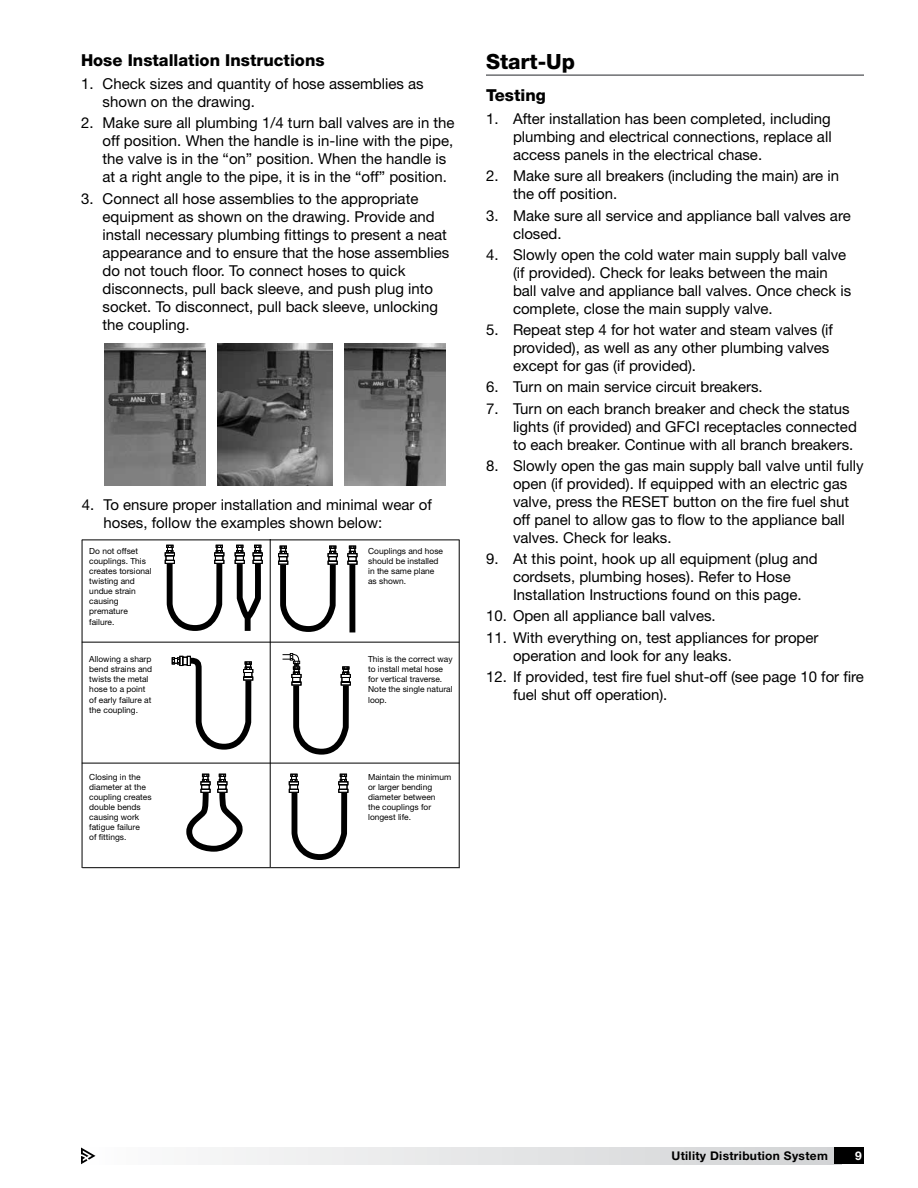
<style>
.page{position:relative;width:918px;height:1188px;background:#fff}
.page>*{position:absolute;margin:0;border:0;box-sizing:border-box;transform-origin:0 0}
.t1{font:800 21px "Helvetica Neue LT Std";color:#000}
.t2{font:800 16.5px "Helvetica Neue LT Std";color:#000}
.t3{font:15px/18px "Helvetica Neue LT Std";color:#000}
.t4{font:700 12px "Helvetica Neue LT Std";letter-spacing:.025em;color:#000}
.t5{font:700 12px "Helvetica Neue LT Std";color:#fff}
.t6{font:8.4px/10.1px "Helvetica Neue LT Std";color:#000}
</style>
<div class="page">
<div style="left:81px;top:1148px;width:760px;height:16px;background:linear-gradient(to right,#fcfcfd,#d1d3d4)"></div>
<div style="left:834px;top:1148px;width:30px;height:16px;background:#000"></div>
<svg style="left:81px;top:1148px;width:15px;height:16px"></svg>
<svg style="left:347px;top:546px;width:11px;height:19px"></svg>
<svg style="left:278px;top:546px;width:60px;height:86px"></svg>
<svg style="left:283px;top:653px;width:68px;height:102px"></svg>
<svg style="left:289px;top:774px;width:60px;height:86px"></svg>
<div style="left:349px;top:567px;width:6px;height:63px;background:#000"></div>
<svg style="left:164px;top:545px;width:100px;height:205px"></svg>
<div style="left:245px;top:615px;width:6px;height:16px;background:#000"></div>
<svg style="left:186px;top:774px;width:57px;height:78px"></svg>
<hr style="left:82px;top:540px;width:378px;height:1px;background:#000">
<hr style="left:82px;top:642px;width:377px;height:1px;background:#000">
<hr style="left:82px;top:763px;width:378px;height:1px;background:#000">
<hr style="left:82px;top:867px;width:378px;height:1px;background:#000">
<hr style="left:459px;top:540px;width:1px;height:327px;background:#000">
<hr style="left:270px;top:539px;width:1px;height:328px;background:#000">
<hr style="left:82px;top:540px;width:1px;height:328px;background:#000">
<hr style="left:486px;top:74px;width:378px;height:2px;background:#6d6e71">
<img style="left:345px;top:344px;width:101px;height:141px">
<img style="left:105px;top:344px;width:101px;height:141px">
<img style="left:218px;top:344px;width:115px;height:141px">
<p class="t2" style="left:81px;top:50px;width:245px">Hose Installation Instructions</p>
<p class="t3" style="left:103px;top:75px;width:323px;text-indent:-22px">1. Check sizes and quantity of hose assemblies as shown on the drawing.</p>
<p class="t3" style="left:103px;top:114px;width:354px;text-indent:-22px">2. Make sure all plumbing 1/4 turn ball valves are in the off position. When the handle is in-line with the pipe, the valve is in the “on” position. When the handle is at a right angle to the pipe, it is in the “off” position.</p>
<p class="t3" style="left:103px;top:189px;width:348px;text-indent:-22px">3. Connect all hose assemblies to the appropriate equipment as shown on the drawing. Provide and install necessary plumbing fittings to present a neat appearance and to ensure that the hose assemblies do not touch floor. To connect hoses to quick disconnects, pull back sleeve, and push plug into socket. To disconnect, pull back sleeve, unlocking the coupling.</p>
<p class="t3" style="left:103px;top:496px;width:330px;text-indent:-22px">4. To ensure proper installation and minimal wear of hoses, follow the examples shown below:</p>
<p class="t6" style="left:89px;top:546px;width:64px">Do not offset couplings. This creates torsional twisting and undue strain causing premature failure.</p>
<p class="t6" style="left:89px;top:654px;width:64px">Allowing a sharp bend strains and twists the metal hose to a point of early failure at the coupling.</p>
<p class="t6" style="left:89px;top:772px;width:64px">Closing in the diameter at the coupling creates double bends causing work fatigue failure<br>of fittings.</p>
<p class="t6" style="left:368px;top:546px;width:76px">Couplings and hose should be installed in the same plane as shown.</p>
<p class="t6" style="left:368px;top:654px;width:86px">This is the correct way to install metal hose for vertical traverse.<br>Note the single natural loop.</p>
<p class="t6" style="left:368px;top:772px;width:85px">Maintain the minimum or larger bending diameter between<br>the couplings for longest life.</p>
<h1 class="t1" style="left:486px;top:49px;width:91px">Start-Up</h1>
<p class="t2" style="left:486px;top:85px;width:61px">Testing</p>
<p class="t3" style="left:513px;top:110px;width:320px;text-align:justify;text-indent:-27px">1. After installation has been completed, including plumbing and electrical connections, replace all access panels in the electrical chase.</p>
<p class="t3" style="left:513px;top:167px;width:328px;text-indent:-27px">2. Make sure all breakers (including the main) are in the off position.</p>
<p class="t3" style="left:513px;top:206px;width:339px;text-indent:-27px">3. Make sure all service and appliance ball valves are closed.</p>
<p class="t3" style="left:513px;top:245px;width:340px;text-indent:-27px">4. Slowly open the cold water main supply ball valve (if provided). Check for leaks between the main ball valve and appliance ball valves. Once check is complete, close the main supply valve.</p>
<p class="t3" style="left:513px;top:321px;width:322px;text-indent:-27px">5. Repeat step 4 for hot water and steam valves (if provided), as well as any other plumbing valves except for gas (if provided).</p>
<p class="t3" style="left:486px;top:378px;width:278px">6. Turn on main service circuit breakers.</p>
<p class="t3" style="left:513px;top:399px;width:345px;text-indent:-27px">7. Turn on each branch breaker and check the status lights (if provided) and GFCI receptacles connected to each breaker. Continue with all branch breakers.</p>
<p class="t3" style="left:513px;top:456px;width:352px;text-indent:-27px">8. Slowly open the gas main supply ball valve until fully open (if provided). If equipped with an electric gas valve, press the RESET button on the fire fuel shut off panel to allow gas to flow to the appliance ball valves. Check for leaks.</p>
<p class="t3" style="left:513px;top:550px;width:306px;text-indent:-27px">9. At this point, hook up all equipment (plug and cordsets, plumbing hoses). Refer to Hose<br>Installation Instructions found on this page.</p>
<p class="t3" style="left:486px;top:607px;width:231px">10. Open all appliance ball valves.</p>
<p class="t3" style="left:513px;top:628px;width:307px;text-indent:-27px">11. With everything on, test appliances for proper operation and look for any leaks.</p>
<p class="t3" style="left:513px;top:667px;width:353px;text-indent:-27px">12. If provided, test fire fuel shut-off (see page 10 for fire fuel shut off operation).</p>
<p class="t4" style="left:672px;top:1148px;width:158px">Utility Distribution System</p>
<p class="t5" style="left:855px;top:1148px;width:8px">9</p>
</div>
